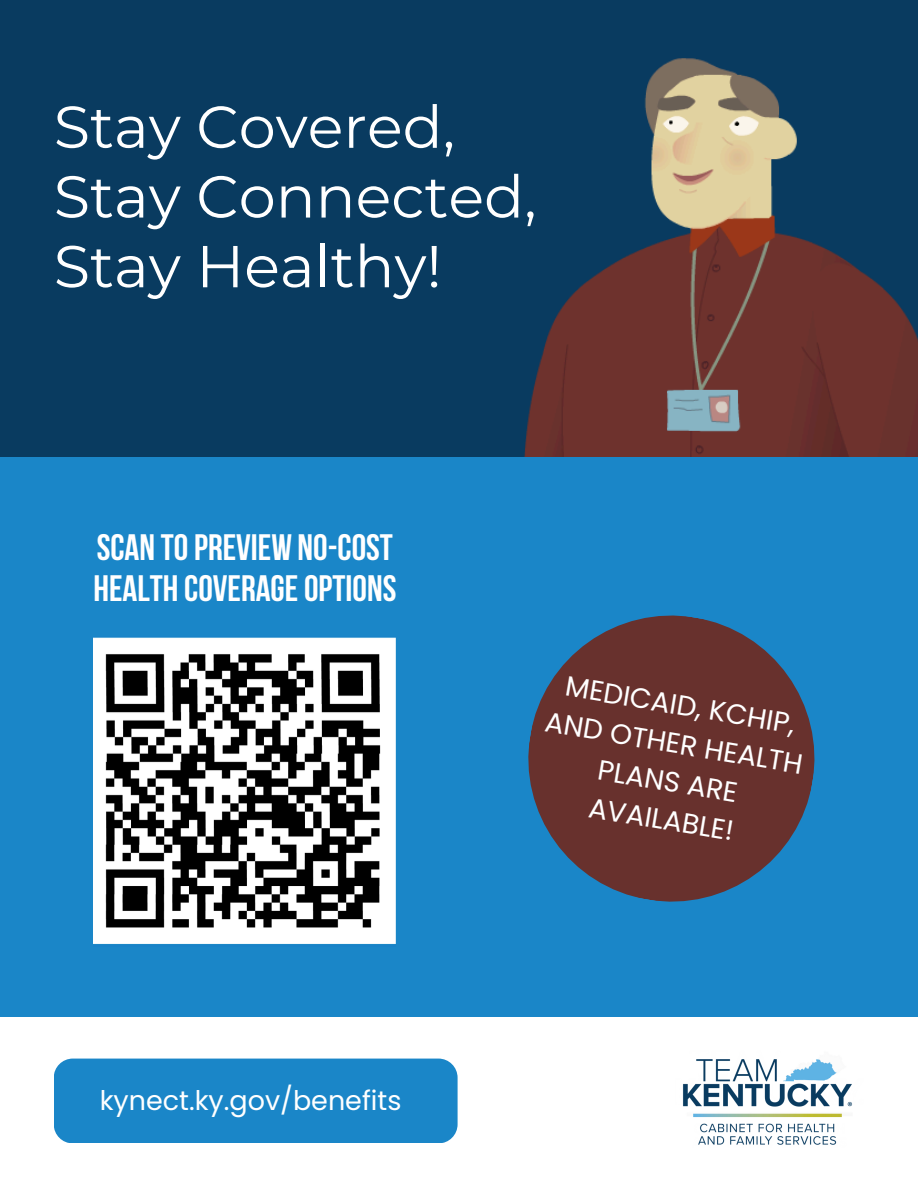
<style>
.page{position:relative;width:918px;height:1188px;background:#093b60}
.page>*{position:absolute;margin:0;border:0;box-sizing:border-box;transform-origin:0 0}
.t1{font:59.1px/69.8px "Montserrat";color:#fff}
.t2{font:700 36.6px/41.7px "Bebas Neue";color:#fff}
.t3{font:28.05px/38.7px "Poppins";color:#fff}
.t4{font:27px "Poppins";color:#fff}
</style>
<div class="page">
<div style="left:0;top:1017px;width:918px;height:171px;background:#fff"></div>
<img style="left:524px;top:58px;width:394px;height:399px">
<div style="left:0;top:457px;width:918px;height:560px;background:#1a86c8"></div>
<img style="left:94px;top:637px;width:301px;height:307px">
<div style="left:54px;top:1059px;width:403px;height:84px;background:#1a86c8;border-radius:19px"></div>
<svg style="left:528px;top:615px;width:287px;height:287px;fill:#68312d"></svg>
<img style="left:682px;top:1059px;width:170px;height:86px">
<p class="t1" style="left:54px;top:92px;width:484px">Stay Covered,<br>Stay Connected,<br>Stay Healthy!</p>
<p class="t2" style="left:93px;top:530px;width:304px">SCAN TOPREVIEW NO-COST<br>HEALTH COVERAGEOPTIONS</p>
<p class="t3" style="left:569px;top:668px;width:234px;rotate:9deg">MEDICAID, KCHIP,</p>
<p class="t3" style="left:598px;top:750px;width:148px;rotate:9deg">PLANS ARE<br>AVAILABLE!</p>
<p class="t3" style="left:548px;top:703px;width:262px;rotate:9deg">AND OTHER HEALTH</p>
<h3 class="t4" style="left:100px;top:1082px;width:303px">kynect.ky.gov/benefits</h3>
</div>
